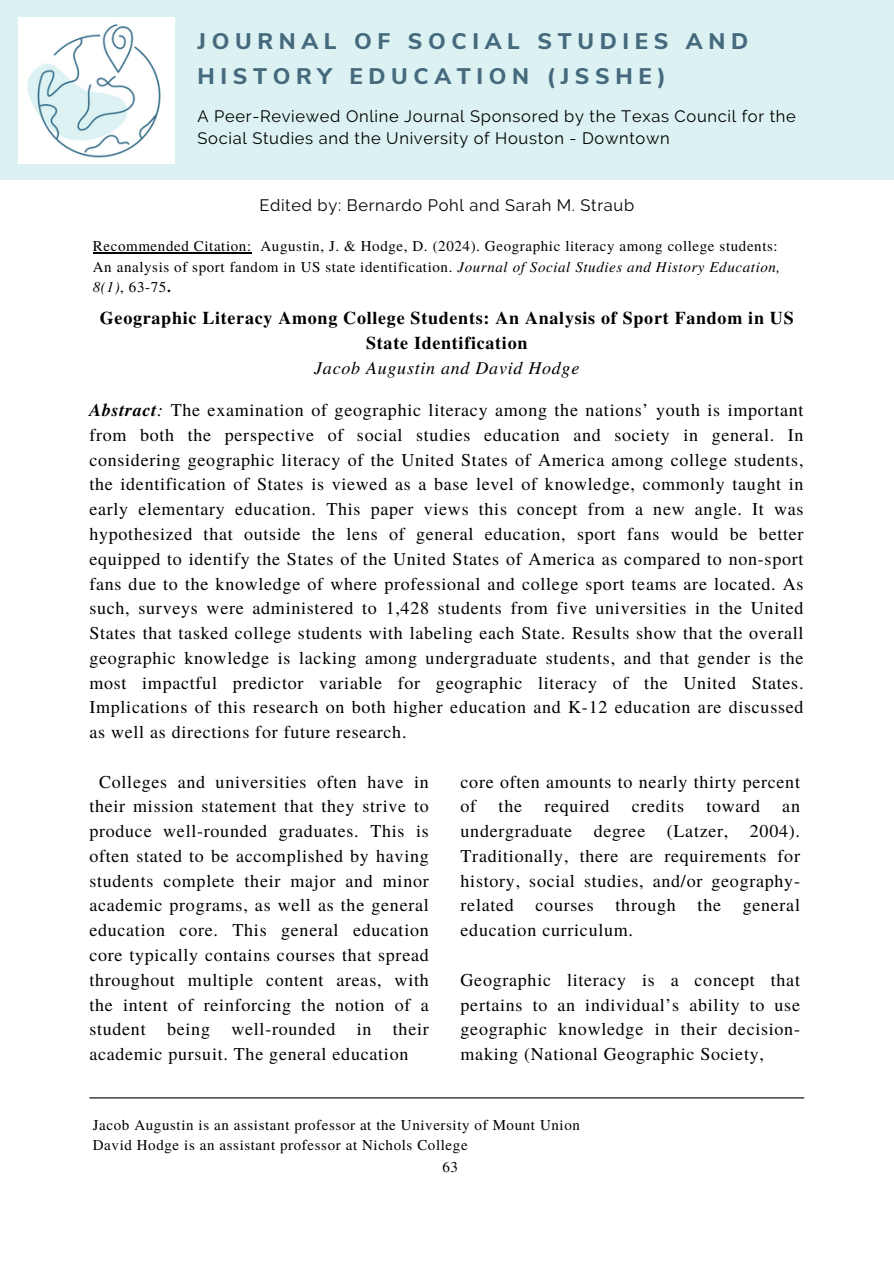
<style>
.page{position:relative;width:894px;height:1264px;background:#fff}
.page>*{position:absolute;margin:0;border:0;box-sizing:border-box;transform-origin:0 0}
.t1{font:800 22.5px/34.8px "Nunito Sans";letter-spacing:.25em;color:#456a7d}
.t2{font:18px/24.8px "Te X Gyre Termes";letter-spacing:.04em;color:#000;text-align:justify}
.t3{font:700 18px/24.8px "Te X Gyre Termes";letter-spacing:.04em;color:#000;text-align:center}
.t4{font:16.5px/22.5px "Raleway";letter-spacing:.04em;color:#000}
.t5{font:15px/20.2px "Te X Gyre Termes";letter-spacing:.04em;color:#000}
.s1{font-style:italic}
.s2{font-weight:700}
.s3{font-weight:400;font-style:italic}
.s4{font-weight:700;font-style:italic}
</style>
<div class="page">
<div style="left:0;top:0;width:893px;height:180px;background:#dcf1f2"></div>
<img style="left:18px;top:17px;width:156px;height:146px">
<hr style="left:89px;top:1097px;width:715px;height:1px;background:#000">
<hr style="left:93px;top:252px;width:159px;height:1px;background:#000">
<h1 class="t1" style="left:197px;top:24px;width:552px">JOURNAL OF SOCIAL STUDIES AND<br>HISTORY EDUCATION (JSSHE)</h1>
<h2 class="t4" style="left:197px;top:105px;width:599px">A Peer-Reviewed Online Journal Sponsored by the Texas Council for the<br>Social Studies and the University of Houston - Downtown</h2>
<h2 class="t4" style="left:259px;top:194px;width:376px">Edited by: Bernardo Pohl and Sarah M. Straub</h2>
<p class="t5" style="left:93px;top:235px;width:688px">Recommended Citation: Augustin, J. &amp; Hodge, D. (2024). Geographic literacy among college students:<br>An analysis of sport fandom in US state identification. <span class="s1">Journal of Social Studies and History Education,<br>8(1)</span>, 63-75<span class="s2">.</span></p>
<h2 class="t3" style="left:100px;top:305px;width:695px">Geographic Literacy Among College Students: An Analysis of Sport Fandom in US<br>State Identification<br><span class="s3">Jacob Augustin and David Hodge</span></h2>
<h2 class="t2" style="left:89px;top:397px;width:715px"><span class="s4">Abstract</span><span class="s1">:</span> The examination of geographic literacy among the nations’ youth is important from both the perspective of social studies education and society in general. In considering geographic literacy of the United States of America among college students, the identification of States is viewed as a base level of knowledge, commonly taught in early elementary education. This paper views this concept from a new angle. It was hypothesized that outside the lens of general education, sport fans would be better equipped to identify the States of the United States of America as compared to non-sport fans due to the knowledge of where professional and college sport teams are located. As such, surveys were administered to 1,428 students from five universities in the United States that tasked college students with labeling each State. Results show that the overall geographic knowledge is lacking among undergraduate students, and that gender is the most impactful predictor variable for geographic literacy of the United States.<br>Implications of this research on both higher education and K-12 education are discussed as well as directions for future research.</h2>
<h2 class="t2" style="left:89px;top:768px;width:341px;text-indent:10px">Colleges and universities often have in their mission statement that they strive to produce well-rounded graduates. This is often stated to be accomplished by having students complete their major and minor academic programs, as well as the general education core. This general education core typically contains courses that spread throughout multiple content areas, with the intent of reinforcing the notion of a student being well-rounded in their academic pursuit. The general education</h2>
<p class="t2" style="left:460px;top:768px;width:341px">core often amounts to nearly thirty percent of the required credits toward an undergraduate degree (Latzer, 2004).<br>Traditionally, there are requirements for history, social studies, and/or geography&shy;related courses through the general education curriculum.</p>
<p class="t2" style="left:460px;top:966px;width:341px">Geographic literacy is a concept that pertains to an individual’s ability to use geographic knowledge in their decision&shy;making (National Geographic Society,</p>
<h2 class="t5" style="left:93px;top:1113px;width:488px">Jacob Augustin is an assistant professor at the University of Mount Union</h2>
<h2 class="t5" style="left:93px;top:1133px;width:376px">David Hodge is an assistant professor at Nichols College</h2>
<p class="t5" style="left:442px;top:1156px;width:17px">63</p>
</div>
